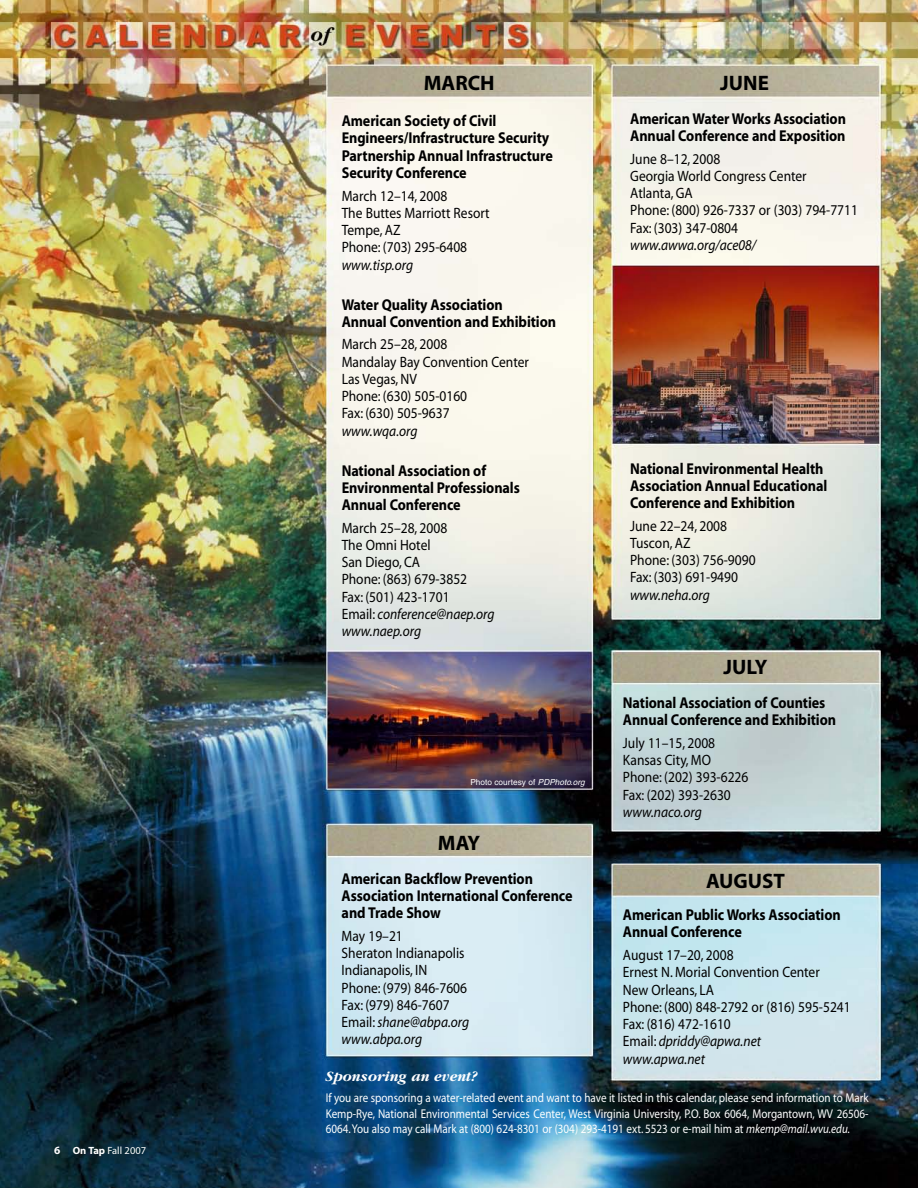
<style>
.page{position:relative;width:918px;height:1188px;background:#fff}
.page>*{position:absolute;margin:0;border:0;box-sizing:border-box;transform-origin:0 0}
.t1{font:700 21px "Myriad";color:#000}
.t2{font:700 15.75px/17.2px "Myriad";letter-spacing:-.005em;color:#000;scale:.9 1}
.t3{font:15px/17.2px "Myriad";color:#000;scale:.9 1}
.t4{font:italic 15px "Myriad";color:#000;scale:.9 1}
.t5{font:italic 700 15px "Garamond";color:#fff}
.t6{font:12.75px/15.8px "Myriad";color:#fff;text-align:justify;scale:.87 1}
.t7{font:10.5px "Myriad";color:#fff}
.t8{font:8.25px "Helvetica";color:#fff}
.s1{font-weight:700;font-size:11.25px}
.s2{font-weight:700}
.s3{font-style:italic}
</style>
<div class="page">
<img style="left:0;top:0;width:918px;height:1188px">
<p class="t7" style="left:54px;top:1147px;width:94px"><span class="s1">6</span> <span class="s2">On Tap</span> Fall 2007</p>
<h1 class="t1" style="left:424px;top:75px;width:72px">MARCH</h1>
<p class="t2" style="left:342px;top:114px;width:236px">American Society of Civil<br>Engineers/Infrastructure Security<br>Partnership Annual Infrastructure<br>Security Conference</p>
<p class="t3" style="left:342px;top:188px;width:166px">March 12–14, 2008<br>The Buttes Marriott Resort<br>Tempe, AZ<br>Phone: (703) 295-6408</p>
<p class="t4" style="left:342px;top:259px;width:81px">www.tisp.org</p>
<p class="t2" style="left:342px;top:297px;width:240px">Water Quality Association<br>Annual Convention and Exhibition</p>
<p class="t3" style="left:342px;top:337px;width:210px">March 25–28, 2008<br>Mandalay Bay Convention Center<br>Las Vegas, NV<br>Phone: (630) 505-0160<br>Fax: (630) 505-9637</p>
<p class="t4" style="left:342px;top:425px;width:86px">www.wqa.org</p>
<p class="t2" style="left:342px;top:463px;width:200px">National Association of<br>Environmental Professionals<br>Annual Conference</p>
<p class="t3" style="left:342px;top:520px;width:171px">March 25–28, 2008<br>The Omni Hotel<br>San Diego, CA<br>Phone: (863) 679-3852<br>Fax: (501) 423-1701<br>Email: <span class="s3">conference@naep.org www.naep.org</span></p>
<p class="t8" style="left:470px;top:779px;width:116px">Photo courtesy of <span class="s3">PDPhoto.org</span></p>
<h1 class="t1" style="left:438px;top:835px;width:44px">MAY</h1>
<p class="t2" style="left:342px;top:871px;width:258px">American Backflow Prevention<br>Association International Conference and Trade Show</p>
<p class="t3" style="left:342px;top:928px;width:143px">May 19–21<br>Sheraton Indianapolis<br>Indianapolis, IN<br>Phone: (979) 846-7606<br>Fax: (979) 846-7607<br>Email: <span class="s3">shane@abpa.org www.abpa.org</span></p>
<h1 class="t1" style="left:720px;top:75px;width:50px">JUNE</h1>
<p class="t2" style="left:630px;top:111px;width:241px">American Water Works Association<br>Annual Conference and Exposition</p>
<p class="t3" style="left:630px;top:151px;width:255px">June 8–12, 2008<br>Georgia World Congress Center<br>Atlanta, GA<br>Phone: (800) 926-7337 or (303) 794-7711<br>Fax: (303) 347-0804</p>
<p class="t4" style="left:630px;top:239px;width:142px">www.awwa.org/ace08/</p>
<p class="t2" style="left:630px;top:461px;width:221px">National Environmental Health<br>Association Annual Educational<br>Conference and Exhibition</p>
<p class="t3" style="left:630px;top:518px;width:141px">June 22–24, 2008<br>Tuscon, AZ<br>Phone: (303) 756-9090<br>Fax: (303) 691-9490</p>
<p class="t4" style="left:630px;top:589px;width:90px">www.neha.org</p>
<h1 class="t1" style="left:723px;top:659px;width:46px">JULY</h1>
<p class="t2" style="left:623px;top:696px;width:238px">National Association of Counties<br>Annual Conference and Exhibition</p>
<p class="t3" style="left:623px;top:736px;width:141px">July 11–15, 2008<br>Kansas City, MO<br>Phone: (202) 393-6226<br>Fax: (202) 393-2630</p>
<p class="t4" style="left:623px;top:806px;width:89px">www.naco.org</p>
<h1 class="t1" style="left:706px;top:873px;width:80px">AUGUST</h1>
<p class="t2" style="left:623px;top:908px;width:244px">American Public Works Association<br>Annual Conference</p>
<p class="t3" style="left:623px;top:948px;width:255px">August 17–20, 2008<br>Ernest N. Morial Convention Center<br>New Orleans, LA<br>Phone: (800) 848-2792 or (816) 595-5241<br>Fax: (816) 472-1610<br>Email: <span class="s3">dpriddy@apwa.net<br>www.apwa.net</span></p>
<p class="t5" style="left:327px;top:1067px;width:153px">Sponsoring an event?</p>
<p class="t6" style="left:326px;top:1091px;width:626px">If you are sponsoring a water-related event and want to have it listed in this calendar, please send information to Mark Kemp-Rye, National Environmental Services Center, West Virginia University, P.O. Box 6064, Morgantown, WV 26506- 6064. You also may call Mark at (800) 624-8301 or (304) 293-4191 ext. 5523 or e-mail him at <span class="s3">mkemp@mail.wvu.edu.</span></p>
</div>
